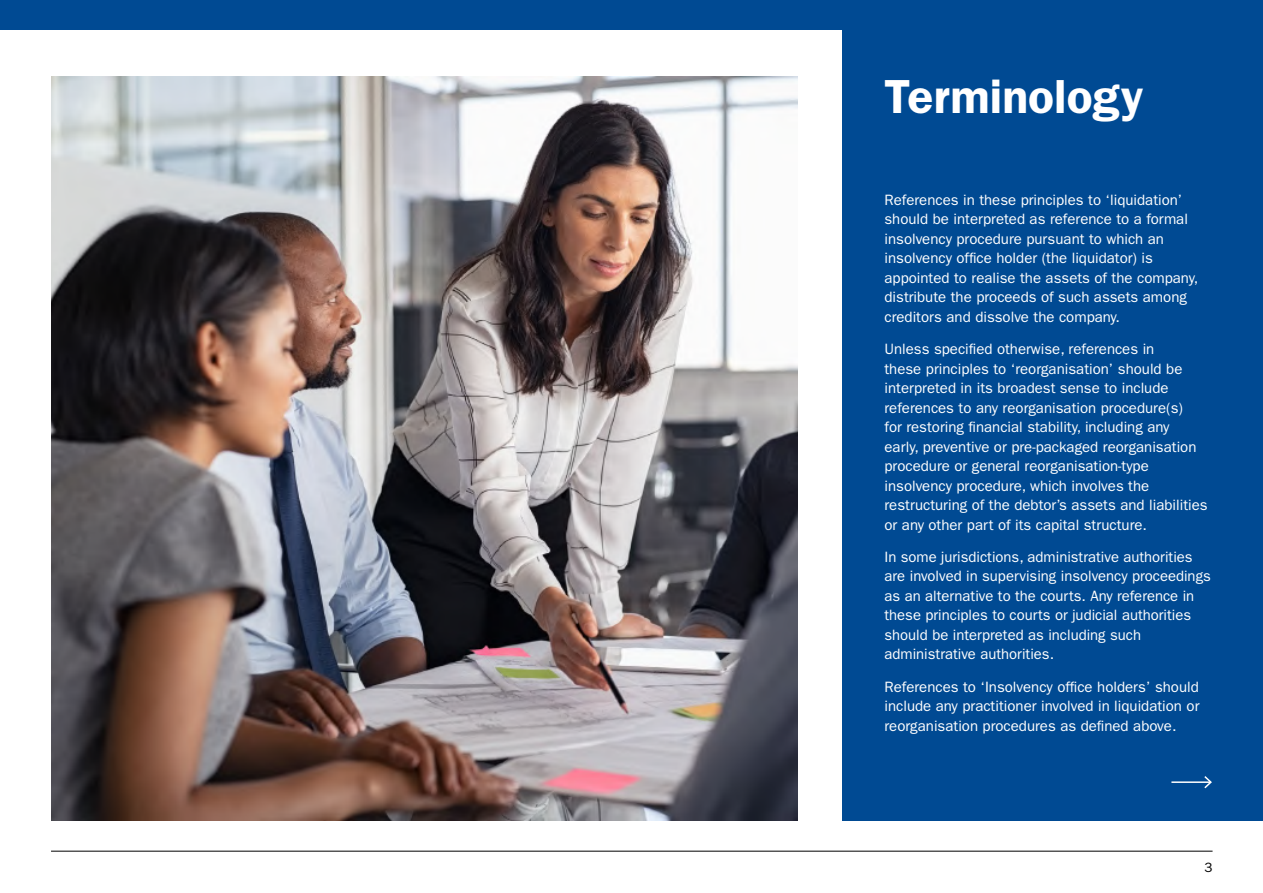
<style>
.page{position:relative;width:1263px;height:893px;background:#fff}
.page>*{position:absolute;margin:0;border:0;box-sizing:border-box;transform-origin:0 0}
.t1{font:600 48px "Franklin Gothic";color:#fff}
.t2{font:15px/19.5px "Franklin Gothic";color:#fff}
.t3{font:13.5px "Franklin Gothic";color:#000}
</style>
<div class="page">
<hr style="left:51px;top:851px;width:1161px;height:1px;background:#000">
<div style="left:0;top:0;width:1263px;height:30px;background:#004a93"></div>
<div style="left:842px;top:28px;width:421px;height:793px;background:#004a93"></div>
<img style="left:51px;top:77px;width:746px;height:744px">
<hr style="left:1171px;top:781px;width:40px;height:2px;background:#fff">
<svg style="left:1203px;top:776px;width:9px;height:13px"></svg>
<h1 class="t1" style="left:884px;top:68px;width:260px">Terminology</h1>
<p class="t2" style="left:884px;top:190px;width:315px">References in these principles to ‘liquidation’ should be interpreted as reference to a formal insolvency procedure pursuant to which an insolvency office holder (the liquidator) is appointed to realise the assets of the company, distribute the proceeds of such assets among creditors and dissolve the company.</p>
<p class="t2" style="left:884px;top:339px;width:325px">Unless specified otherwise, references in<br>these principles to ‘reorganisation’ should be interpreted in its broadest sense to include references to any reorganisation procedure(s)<br>for restoring financial stability, including any early, preventive or pre-packaged reorganisation procedure or general reorganisation-type insolvency procedure, which involves the restructuring of the debtor’s assets and liabilities or any other part of its capital structure.</p>
<p class="t2" style="left:884px;top:547px;width:328px">In some jurisdictions, administrative authorities are involved in supervising insolvency proceedings as an alternative to the courts. Any reference in these principles to courts or judicial authorities should be interpreted as including such administrative authorities.</p>
<p class="t2" style="left:884px;top:677px;width:316px;text-align:justify">References to ‘Insolvency office holders’ should include any practitioner involved in liquidation or reorganisation procedures as defined above.</p>
<p class="t3" style="left:1204px;top:859px;width:10px">3</p>
</div>
